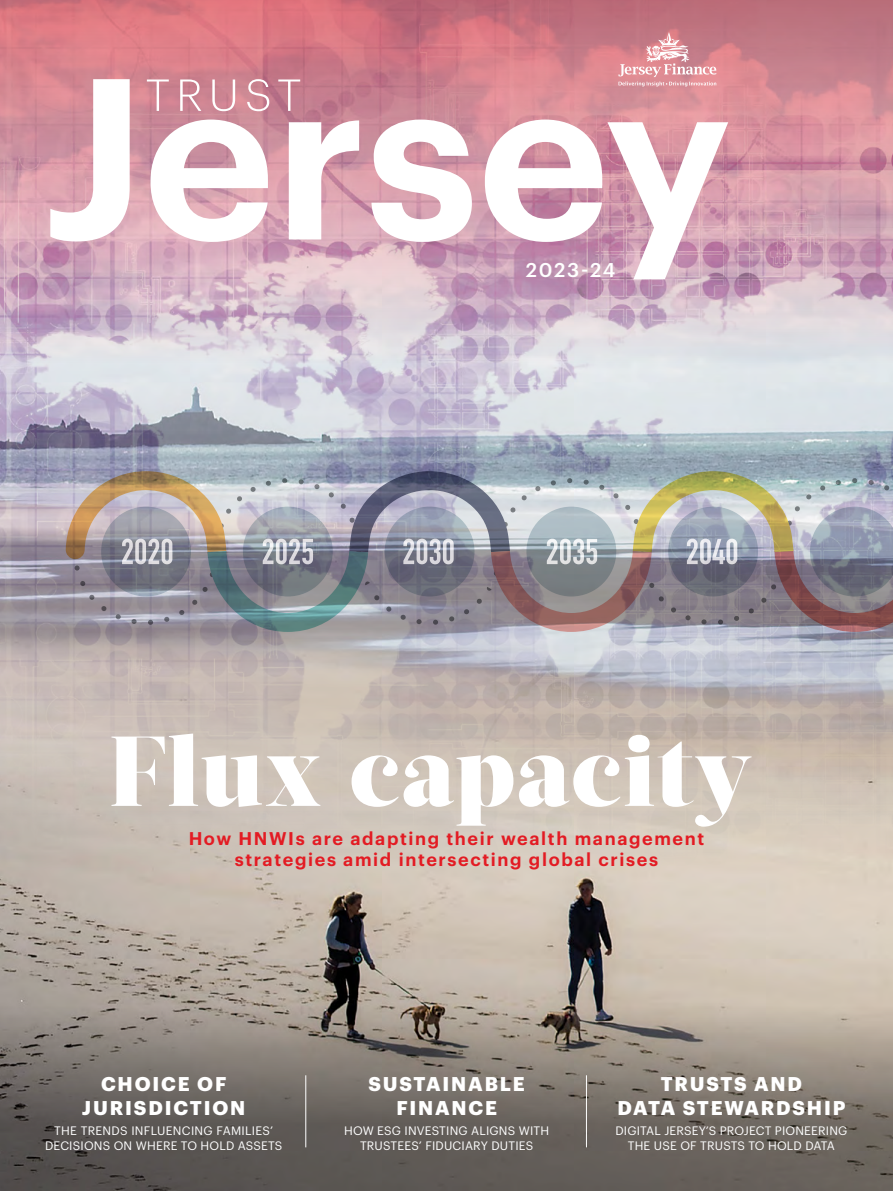
<style>
.page{position:relative;width:893px;height:1191px;background:#fff}
.page>*{position:absolute;margin:0;border:0;box-sizing:border-box;transform-origin:0 0}
.t1{font:600 224.1px "Graphik";color:#fff}
.t2{font:900 99px "Acta Display";letter-spacing:.02em;color:#fff}
.t3{font:700 19.5px/24px "Graphik";letter-spacing:.095em;color:#fff;text-align:center}
.t4{font:500 19.5px "Graphik";letter-spacing:.085em;color:#fff}
.t5{font:600 18px/21px "Graphik";letter-spacing:.09em;color:#e31b23;text-align:center}
.t6{font:12px/15px "Graphik";letter-spacing:.015em;color:#fff;text-align:center}
</style>
<div class="page">
<img style="left:0;top:907px;width:893px;height:89px">
<img style="left:0;top:363px;width:893px;height:544px">
<svg style="left:0;top:0;width:893px;height:363px;background:#d19baa"></svg>
<svg style="left:0;top:996px;width:893px;height:195px;background:#7b746d"></svg>
<svg style="left:147px;top:79px;width:153px;height:32px;background:#d295a1"></svg>
<hr style="left:305px;top:1075px;width:1px;height:72px;background:#fff">
<hr style="left:586px;top:1075px;width:1px;height:72px;background:#fff">
<img style="left:66px;top:471px;width:827px;height:161px">
<svg style="left:618px;top:32px;width:98px;height:54px;background:#da979f"></svg>
<h1 class="t1" style="left:43px;top:-13px;width:690px">Jersey</h1>
<h3 class="t4" style="left:526px;top:255px;width:91px">2023-24</h3>
<h2 class="t2" style="left:109px;top:711px;width:644px">Flux capacity</h2>
<h3 class="t5" style="left:189px;top:826px;width:517px">How HNWIs are adapting their wealth management strategies amid intersecting global crises</h3>
<h3 class="t3" style="left:82px;top:1070px;width:165px">CHOICE OF<br>JURISDICTION</h3>
<p class="t6" style="left:45px;top:1121px;width:239px">THE TRENDS INFLUENCING FAMILIES’<br>DECISIONS ON WHERE TO HOLD ASSETS</p>
<h3 class="t3" style="left:369px;top:1070px;width:158px">SUSTAINABLE<br>FINANCE</h3>
<p class="t6" style="left:344px;top:1121px;width:207px">HOW ESG INVESTING ALIGNS WITH<br>TRUSTEES’ FIDUCIARY DUTIES</p>
<h3 class="t3" style="left:617px;top:1070px;width:230px">TRUSTS AND<br>DATA STEWARDSHIP</h3>
<p class="t6" style="left:615px;top:1121px;width:234px">DIGITAL JERSEY’S PROJECT PIONEERING<br>THE USE OF TRUSTS TO HOLD DATA</p>
</div>
